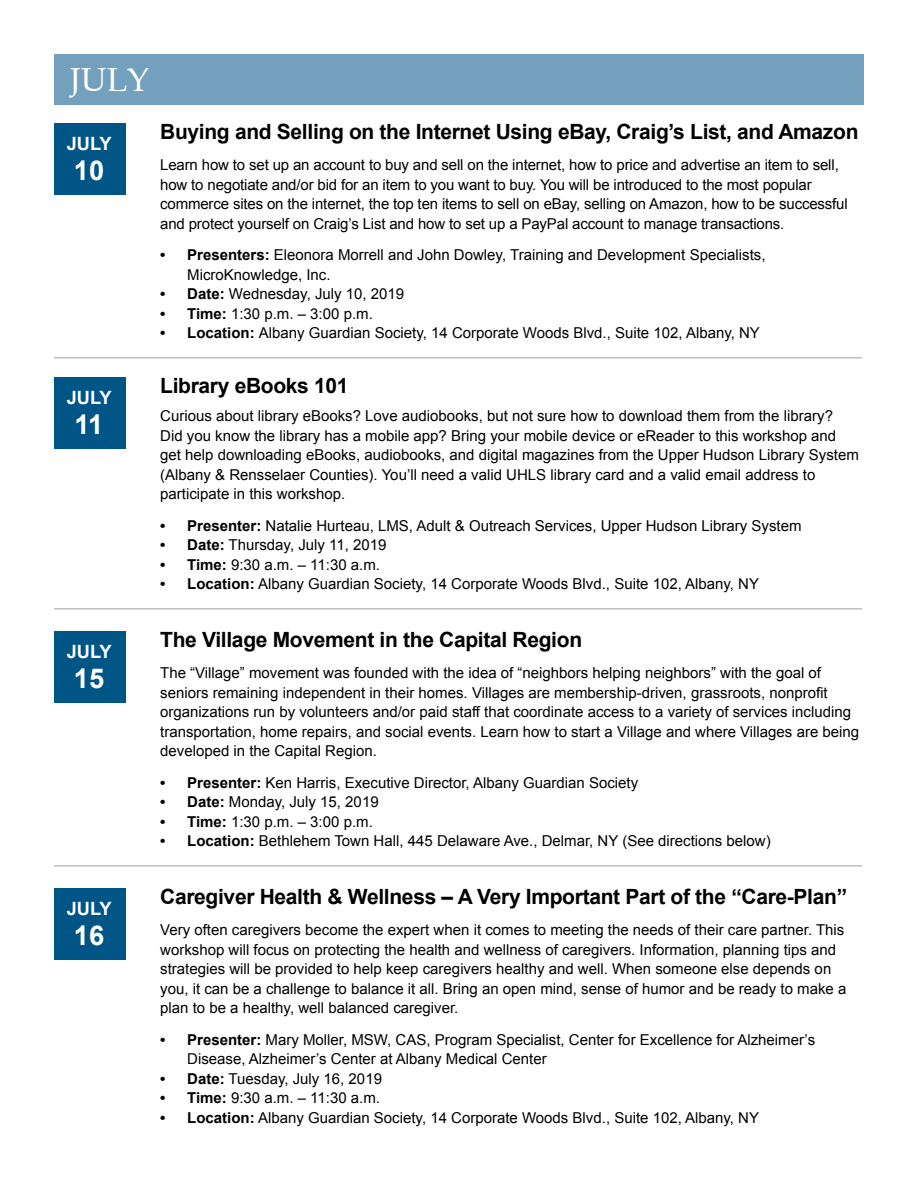
<style>
.page{position:relative;width:918px;height:1188px;background:#fff}
.page>*{position:absolute;margin:0;border:0;box-sizing:border-box;transform-origin:0 0}
.t1{font:33.3px "Book Antiqua";color:#fff}
.t2{font:700 27.3px "Arial";color:#fff}
.t3{font:700 21px "Arial";letter-spacing:-.015em;color:#000}
.t4{font:700 18.3px "Arial";color:#fff}
.t5{font:15px/19.5px "Arial";color:#000}
.s1{font-weight:700}
</style>
<div class="page">
<div style="left:54px;top:54px;width:810px;height:50px;background:#73a1bd"></div>
<div style="left:54px;top:123px;width:71px;height:72px;background:#005587"></div>
<div style="left:54px;top:377px;width:71px;height:72px;background:#005587"></div>
<div style="left:54px;top:631px;width:71px;height:72px;background:#005587"></div>
<div style="left:54px;top:889px;width:71px;height:71px;background:#005587"></div>
<hr style="left:54px;top:357px;width:808px;height:1px;background:#bcbec0">
<hr style="left:54px;top:608px;width:808px;height:2px;background:#bcbec0">
<hr style="left:54px;top:865px;width:808px;height:2px;background:#bcbec0">
<h1 class="t1" style="left:70px;top:59px;width:81px">JULY</h1>
<p class="t4" style="left:67px;top:131px;width:47px">JULY</p>
<h2 class="t2" style="left:74px;top:152px;width:32px">10</h2>
<p class="t4" style="left:67px;top:385px;width:47px">JULY</p>
<h2 class="t2" style="left:75px;top:406px;width:30px">11</h2>
<p class="t4" style="left:67px;top:639px;width:47px">JULY</p>
<h2 class="t2" style="left:74px;top:660px;width:32px">15</h2>
<p class="t4" style="left:67px;top:897px;width:47px">JULY</p>
<h2 class="t2" style="left:74px;top:917px;width:32px">16</h2>
<h3 class="t3" style="left:160px;top:117px;width:700px">Buying and Selling on the Internet Using eBay, Craig’s List, and Amazon</h3>
<p class="t5" style="left:160px;top:155px;width:689px">Learn how to set up an account to buy and sell on the internet, how to price and advertise an item to sell, how to negotiate and/or bid for an item to you want to buy. You will be introduced to the most popular commerce sites on the internet, the top ten items to sell on eBay, selling on Amazon, how to be successful and protect yourself on Craig’s List and how to set up a PayPal account to manage transactions.</p>
<p class="t5" style="left:187px;top:245px;width:580px;text-indent:-27px"><span class="s1">• Presenters:</span> Eleonora Morrell and John Dowley, Training and Development Specialists,<br>MicroKnowledge, Inc.</p>
<p class="t5" style="left:160px;top:284px;width:246px"><span class="s1">• Date:</span> Wednesday, July 10, 2019</p>
<p class="t5" style="left:160px;top:304px;width:214px"><span class="s1">• Time:</span> 1:30 p.m. – 3:00 p.m.</p>
<p class="t5" style="left:160px;top:323px;width:601px"><span class="s1">• Location:</span> Albany Guardian Society, 14 Corporate Woods Blvd., Suite 102, Albany, NY</p>
<h3 class="t3" style="left:160px;top:371px;width:190px">Library eBooks 101</h3>
<p class="t5" style="left:160px;top:406px;width:700px">Curious about library eBooks? Love audiobooks, but not sure how to download them from the library?<br>Did you know the library has a mobile app? Bring your mobile device or eReader to this workshop and get help downloading eBooks, audiobooks, and digital magazines from the Upper Hudson Library System (Albany &amp; Rensselaer Counties). You’ll need a valid UHLS library card and a valid email address to participate in this workshop.</p>
<p class="t5" style="left:160px;top:516px;width:643px"><span class="s1">• Presenter:</span> Natalie Hurteau, LMS, Adult &amp; Outreach Services, Upper Hudson Library System</p>
<p class="t5" style="left:160px;top:535px;width:228px"><span class="s1">• Date:</span> Thursday, July 11, 2019</p>
<p class="t5" style="left:160px;top:555px;width:221px"><span class="s1">• Time:</span> 9:30 a.m. – 11:30 a.m.</p>
<p class="t5" style="left:160px;top:574px;width:600px"><span class="s1">• Location:</span> Albany Guardian Society, 14 Corporate Woods Blvd., Suite 102, Albany, NY</p>
<h3 class="t3" style="left:160px;top:626px;width:423px">The Village Movement in the Capital Region</h3>
<p class="t5" style="left:160px;top:663px;width:701px">The “Village” movement was founded with the idea of “neighbors helping neighbors” with the goal of seniors remaining independent in their homes. Villages are membership-driven, grassroots, nonprofit organizations run by volunteers and/or paid staff that coordinate access to a variety of services including transportation, home repairs, and social events. Learn how to start a Village and where Villages are being developed in the Capital Region.</p>
<p class="t5" style="left:160px;top:773px;width:480px"><span class="s1">• Presenter:</span> Ken Harris, Executive Director, Albany Guardian Society</p>
<p class="t5" style="left:160px;top:792px;width:220px"><span class="s1">• Date:</span> Monday, July 15, 2019</p>
<p class="t5" style="left:160px;top:812px;width:214px"><span class="s1">• Time:</span> 1:30 p.m. – 3:00 p.m.</p>
<p class="t5" style="left:160px;top:831px;width:612px"><span class="s1">• Location:</span> Bethlehem Town Hall, 445 Delaware Ave., Delmar, NY (See directions below)</p>
<h3 class="t3" style="left:160px;top:883px;width:689px">Caregiver Health &amp; Wellness – A Very Important Part of the “Care-Plan”</h3>
<p class="t5" style="left:160px;top:920px;width:688px">Very often caregivers become the expert when it comes to meeting the needs of their care partner. This workshop will focus on protecting the health and wellness of caregivers. Information, planning tips and strategies will be provided to help keep caregivers healthy and well. When someone else depends on you, it can be a challenge to balance it all. Bring an open mind, sense of humor and be ready to make a plan to be a healthy, well balanced caregiver.</p>
<p class="t5" style="left:187px;top:1030px;width:629px;text-indent:-27px"><span class="s1">• Presenter:</span> Mary Moller, MSW, CAS, Program Specialist, Center for Excellence for Alzheimer’s<br>Disease, Alzheimer’s Center at Albany Medical Center</p>
<p class="t5" style="left:160px;top:1069px;width:223px"><span class="s1">• Date:</span> Tuesday, July 16, 2019</p>
<p class="t5" style="left:160px;top:1088px;width:221px"><span class="s1">• Time:</span> 9:30 a.m. – 11:30 a.m.</p>
<p class="t5" style="left:160px;top:1108px;width:600px"><span class="s1">• Location:</span> Albany Guardian Society, 14 Corporate Woods Blvd., Suite 102, Albany, NY</p>
</div>
